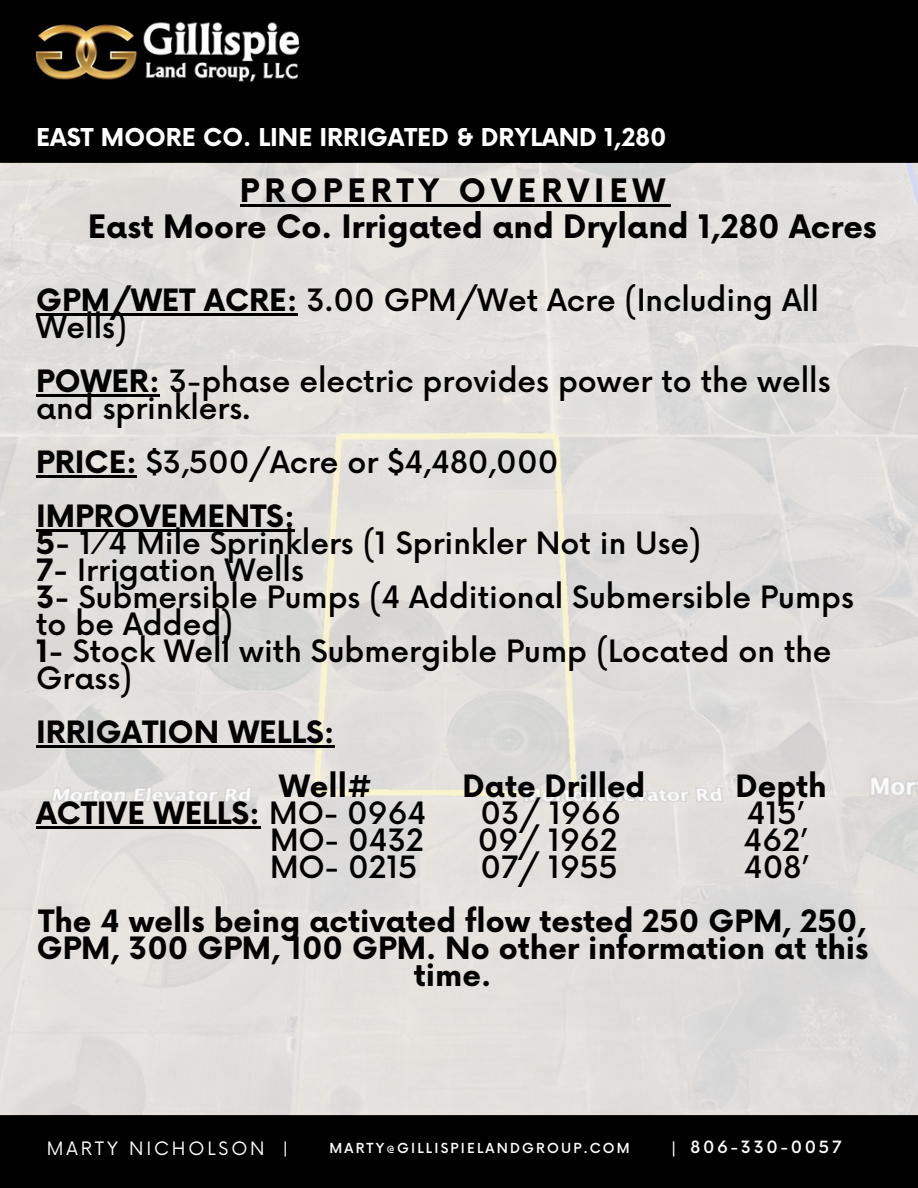
<style>
.page{position:relative;width:918px;height:1188px;background:#fff}
.page>*{position:absolute;margin:0;border:0;box-sizing:border-box;transform-origin:0 0}
.t1{font:700 31.5px "Now";color:#000}
.t2{font:700 31.5px "Now";letter-spacing:.16em;color:#000}
.t3{font:500 30px/27px "Now";color:#000}
.t4{font:700 30px/27px "Now";color:#000;text-align:center}
.t5{font:700 24px "Now";color:#fff}
.t6{font:18px "Now";letter-spacing:.16em;color:#fff}
.t7{font:500 16.8px "Now";color:#fff}
.t8{font:500 16.5px "Now";letter-spacing:.16em;color:#fff}
.t9{font:500 13.5px "Now";letter-spacing:.16em;color:#fff}
.s1{font-weight:700}
.s2{font-weight:500}
</style>
<div class="page">
<div style="left:0;top:0;width:918px;height:163px;background:#000"></div>
<img style="left:36px;top:21px;width:264px;height:61px">
<div style="left:0;top:1116px;width:918px;height:72px;background:#000"></div>
<img style="left:0;top:163px;width:918px;height:953px">
<hr style="left:36px;top:313px;width:261px;height:2px;background:#000">
<hr style="left:36px;top:394px;width:124px;height:2px;background:#000">
<hr style="left:36px;top:475px;width:101px;height:2px;background:#000">
<hr style="left:36px;top:529px;width:248px;height:2px;background:#000">
<svg style="left:284px;top:529px;width:11px;height:2px"></svg>
<hr style="left:36px;top:745px;width:183px;height:2px;background:#000">
<hr style="left:219px;top:745px;width:116px;height:2px;background:#000">
<hr style="left:36px;top:826px;width:109px;height:2px;background:#000">
<hr style="left:145px;top:826px;width:115px;height:2px;background:#000">
<hr style="left:240px;top:205px;width:430px;height:2px;background:#000">
<p class="t5" style="left:36px;top:124px;width:632px">EAST MOORE CO. LINE IRRIGATED &amp; DRYLAND 1,280</p>
<h6 class="t2" style="left:240px;top:174px;width:427px">PROPERTY OVERVIEW</h6>
<p class="t1" style="left:88px;top:209px;width:790px">East Moore Co. Irrigated and Dryland 1,280 Acres</p>
<h2 class="t3" style="left:36px;top:288px;width:784px"><span class="s1">GPM/WET ACRE:</span> 3.00 GPM/Wet Acre (Including All<br>Wells)</h2>
<h2 class="t3" style="left:36px;top:369px;width:796px"><span class="s1">POWER:</span> 3-phase electric provides power to the wells and sprinklers.</h2>
<h2 class="t3" style="left:36px;top:450px;width:524px"><span class="s1">PRICE:</span> $3,500/Acre or $4,480,000</h2>
<h1 class="t3" style="left:36px;top:504px;width:819px"><span class="s1">IMPROVEMENTS:<br>5-</span> 1⁄4 Mile Sprinklers (1 Sprinkler Not in Use)<br><span class="s1">7-</span> Irrigation Wells<br><span class="s1">3-</span> Submersible Pumps (4 Additional Submersible Pumps to be Added)<br><span class="s1">1-</span> Stock Well with Submergible Pump (Located on the<br>Grass)</h1>
<h2 class="t4" style="left:36px;top:720px;width:300px">IRRIGATION WELLS:</h2>
<h2 class="t4" style="left:279px;top:774px;width:95px">Well#</h2>
<h2 class="t4" style="left:463px;top:774px;width:184px">Date Drilled</h2>
<h2 class="t4" style="left:735px;top:774px;width:93px">Depth</h2>
<h2 class="t4" style="left:36px;top:801px;width:392px">ACTIVE WELLS: <span class="s2">MO- 0964</span></h2>
<h2 class="t3" style="left:480px;top:801px;width:142px">03/ 1966</h2>
<h2 class="t3" style="left:747px;top:801px;width:57px">415’</h2>
<h2 class="t3" style="left:270px;top:828px;width:155px">MO- 0432</h2>
<h2 class="t3" style="left:478px;top:828px;width:141px">09/ 1962</h2>
<h2 class="t3" style="left:744px;top:828px;width:64px">462’</h2>
<h2 class="t3" style="left:270px;top:855px;width:149px">MO- 0215</h2>
<h2 class="t3" style="left:480px;top:855px;width:139px">07/ 1955</h2>
<h2 class="t3" style="left:744px;top:855px;width:65px">408’</h2>
<h4 class="t4" style="left:37px;top:909px;width:833px">The 4 wells being activated flow tested 250 GPM, 250,<br>GPM, 300 GPM, 100 GPM. No other information at this time.</h4>
<h6 class="t6" style="left:47px;top:1139px;width:219px">MARTY NICHOLSON</h6>
<p class="t7" style="left:283px;top:1139px;width:7px">|</p>
<h5 class="t9" style="left:330px;top:1141px;width:302px">MARTY@GILLISPIELANDGROUP.COM</h5>
<p class="t7" style="left:671px;top:1139px;width:7px">|</p>
<h4 class="t8" style="left:691px;top:1138px;width:152px">806-330-0057</h4>
</div>
